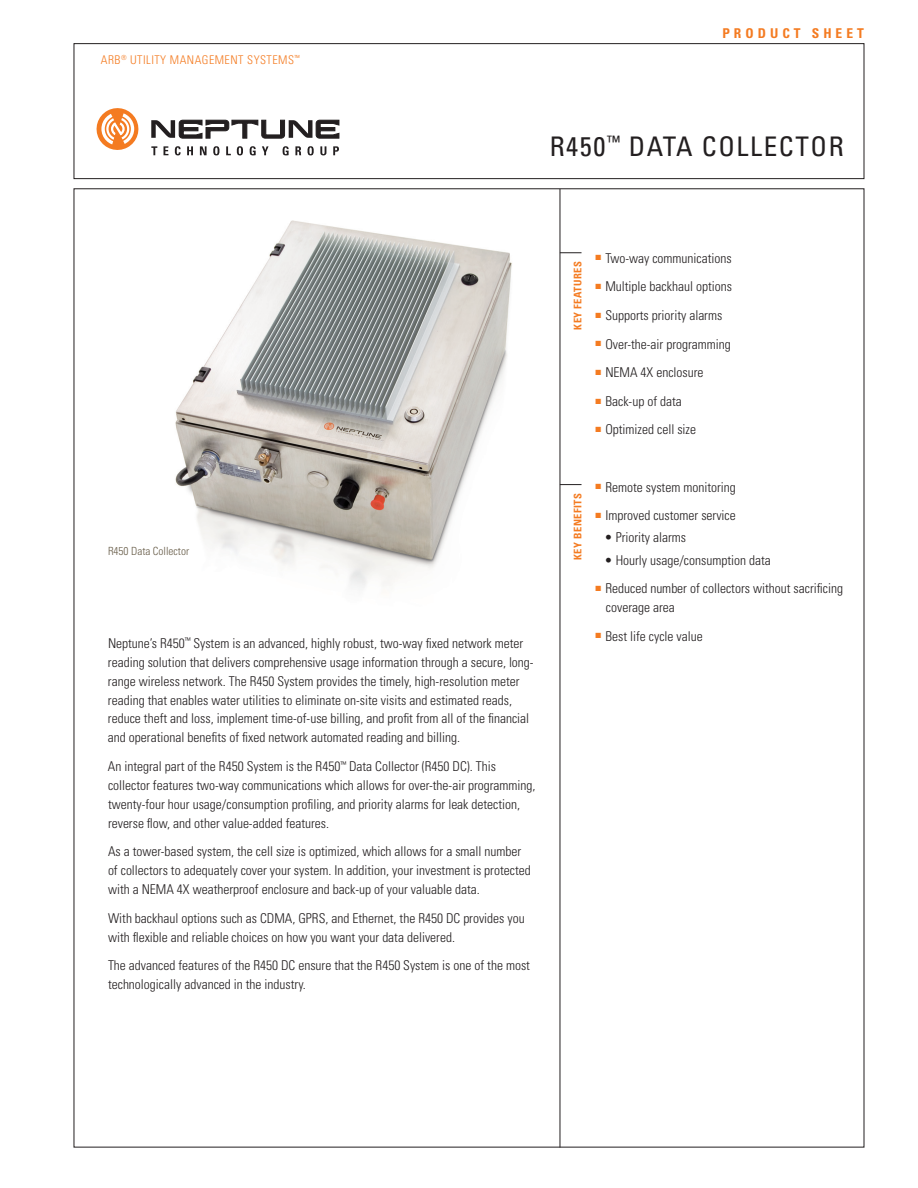
<style>
.page{position:relative;width:918px;height:1188px;background:#fff}
.page>*{position:absolute;margin:0;border:0;box-sizing:border-box;transform-origin:0 0}
.t1{font:condensed 27px "Univers";letter-spacing:.06em;color:#231f20}
.t2{font:300 condensed 13.5px/18.9px "Univers";color:#231f20}
.t3{font:700 condensed 13.5px "Univers";letter-spacing:.3em;color:#f47b21}
.t4{font:300 condensed 12px "Univers";letter-spacing:.04em;color:#f47b21}
.t5{font:300 condensed 11.25px "Univers";color:#685d49}
.t6{font:700 condensed 10.5px "Univers";letter-spacing:.04em;color:#f47b21}
</style>
<div class="page">
<hr style="left:560px;top:189px;width:1px;height:959px;background:#231f20">
<div style="left:74px;top:43px;width:790px;height:136px;border:1px solid #231f20"></div>
<svg style="left:151px;top:146px;width:6px;height:9px"></svg>
<svg style="left:164px;top:146px;width:4px;height:9px"></svg>
<svg style="left:175px;top:146px;width:6px;height:9px"></svg>
<svg style="left:187px;top:146px;width:6px;height:9px"></svg>
<svg style="left:200px;top:146px;width:7px;height:9px"></svg>
<svg style="left:213px;top:146px;width:6px;height:9px"></svg>
<svg style="left:226px;top:146px;width:5px;height:9px"></svg>
<svg style="left:237px;top:146px;width:6px;height:9px"></svg>
<svg style="left:250px;top:146px;width:6px;height:9px"></svg>
<svg style="left:262px;top:146px;width:7px;height:9px"></svg>
<svg style="left:283px;top:146px;width:6px;height:9px"></svg>
<svg style="left:295px;top:146px;width:6px;height:9px"></svg>
<svg style="left:308px;top:146px;width:6px;height:9px"></svg>
<svg style="left:320px;top:146px;width:6px;height:9px"></svg>
<svg style="left:333px;top:146px;width:6px;height:9px"></svg>
<svg style="left:96px;top:108px;width:43px;height:42px"></svg>
<svg style="left:151px;top:120px;width:188px;height:18px"></svg>
<img style="left:175px;top:220px;width:337px;height:368px">
<svg style="left:560px;top:252px;width:22px;height:1px"></svg>
<svg style="left:561px;top:484px;width:21px;height:1px"></svg>
<p class="t4" style="left:101px;top:52px;width:200px">ARB<sup>®</sup> UTILITY MANAGEMENT SYSTEMS<sup>™</sup></p>
<p class="t3" style="left:722px;top:25px;width:143px">PRODUCT SHEET</p>
<h1 class="t1" style="left:550px;top:130px;width:292px">R450<sup>™</sup> DATA COLLECTOR</h1>
<p class="t5" style="left:108px;top:545px;width:83px">R450 Data Collector</p>
<p class="t2" style="left:108px;top:634px;width:427px">Neptune’s R450<sup>™</sup> System is an advanced, highly robust, two-way fixed network meter reading solution that delivers comprehensive usage information through a secure, long&shy;range wireless network. The R450 System provides the timely, high-resolution meter reading that enables water utilities to eliminate on-site visits and estimated reads, reduce theft and loss, implement time-of-use billing, and profit from all of the financial and operational benefits of fixed network automated reading and billing.</p>
<p class="t2" style="left:108px;top:757px;width:429px">An integral part of the R450 System is the R450<sup>™</sup> Data Collector (R450 DC). This collector features two-way communications which allows for over-the-air programming, twenty-four hour usage/consumption profiling, and priority alarms for leak detection, reverse flow, and other value-added features.</p>
<p class="t2" style="left:108px;top:842px;width:424px">As a tower-based system, the cell size is optimized, which allows for a small number of collectors to adequately cover your system. In addition, your investment is protected with a NEMA 4X weatherproof enclosure and back-up of your valuable data.</p>
<p class="t2" style="left:108px;top:909px;width:418px">With backhaul options such as CDMA, GPRS, and Ethernet, the R450 DC provides you with flexible and reliable choices on how you want your data delivered.</p>
<p class="t2" style="left:108px;top:956px;width:424px">The advanced features of the R450 DC ensure that the R450 System is one of the most technologically advanced in the industry.</p>
<p class="t6" style="left:571px;top:330px;width:69px;rotate:-90deg">key features</p>
<p class="t2" style="left:596px;top:248px;width:138px"><sup>■</sup> Two-way communications</p>
<p class="t2" style="left:596px;top:277px;width:138px"><sup>■</sup> Multiple backhaul options</p>
<p class="t2" style="left:596px;top:306px;width:128px"><sup>■</sup> Supports priority alarms</p>
<p class="t2" style="left:596px;top:334px;width:137px"><sup>■</sup> Over-the-air programming</p>
<p class="t2" style="left:596px;top:363px;width:110px"><sup>■</sup> NEMA 4X enclosure</p>
<p class="t2" style="left:596px;top:392px;width:88px"><sup>■</sup> Back-up of data</p>
<p class="t2" style="left:596px;top:420px;width:102px"><sup>■</sup> Optimized cell size</p>
<p class="t6" style="left:571px;top:560px;width:67px;rotate:-90deg">key benefits</p>
<p class="t2" style="left:596px;top:477px;width:142px"><sup>■</sup> Remote system monitoring</p>
<p class="t2" style="left:596px;top:506px;width:142px"><sup>■</sup> Improved customer service</p>
<p class="t2" style="left:604px;top:528px;width:83px">• Priority alarms</p>
<p class="t2" style="left:604px;top:550px;width:168px">• Hourly usage/consumption data</p>
<p class="t2" style="left:606px;top:579px;width:239px;text-indent:-10px"><sup>■</sup> Reduced number of collectors without sacrificing coverage area</p>
<p class="t2" style="left:596px;top:626px;width:109px"><sup>■</sup> Best life cycle value</p>
</div>
